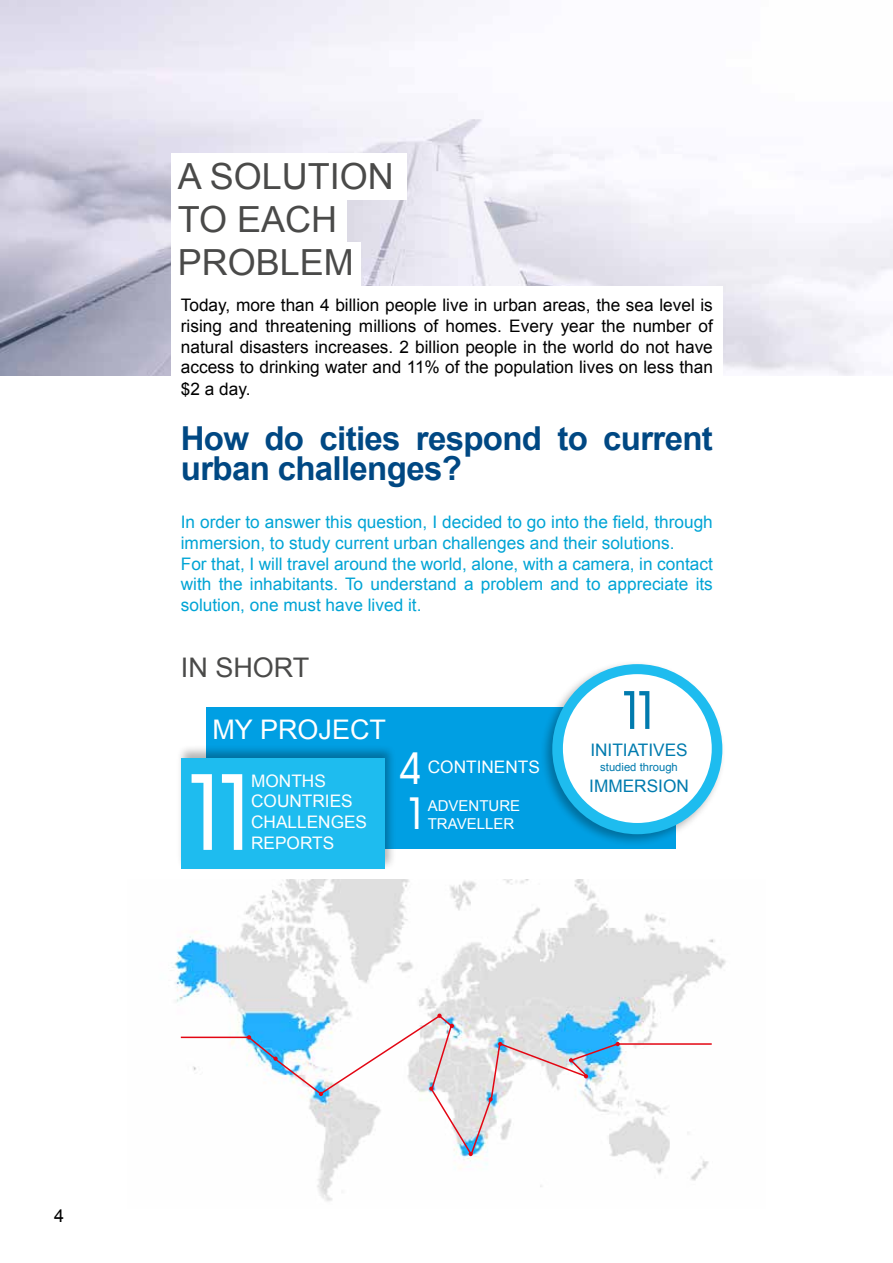
<style>
.page{position:relative;width:893px;height:1263px;background:#fff}
.page>*{position:absolute;margin:0;border:0;box-sizing:border-box;transform-origin:0 0}
.t1{font:108px "Forgotten Futurist Rg";color:#fff}
.t2{font:54px "Forgotten Futurist Rg";color:#007bae}
.t3{font:45px "Forgotten Futurist Rg";color:#fff}
.t4{font:36px/43.2px "Arial";color:#4a4a49}
.t5{font:700 33px/30px "Arial";letter-spacing:-.02em;color:#004883}
.t6{font:27px "Arial";color:#fff}
.t7{font:27px "Arial";color:#4a4a49}
.t8{font:18px "Arial";color:#000}
.t9{font:17.25px/20.7px "Arial";color:#00a4d5}
.t10{font:17.25px/20.9px "Arial";color:#000;text-align:justify}
.t11{font:17.25px/20.7px "Arial";color:#fff}
.t12{font:17.25px "Arial";color:#007bae}
.t13{font:15px/18px "Arial";color:#fff}
.t14{font:11.25px "Arial";color:#007bae}
</style>
<div class="page">
<img style="left:0;top:0;width:893px;height:376px">
<div style="left:171px;top:286px;width:552px;height:141px;background:#fff"></div>
<div style="left:206px;top:708px;width:470px;height:141px;background:#009fe3"></div>
<div style="left:176px;top:745px;width:221px;height:126px;background:#000;opacity:.3"></div>
<div style="left:181px;top:758px;width:204px;height:110px;background:#1ebcef"></div>
<div style="left:171px;top:153px;width:235px;height:46px;background:#fff"></div>
<div style="left:171px;top:197px;width:176px;height:47px;background:#fff"></div>
<div style="left:171px;top:243px;width:190px;height:46px;background:#fff"></div>
<div style="left:540px;top:661px;width:186px;height:185px;background:#000;opacity:.3"></div>
<div style="left:552px;top:664px;width:170px;height:170px;background:#1ebcef;border-radius:50%"></div>
<div style="left:563px;top:674px;width:149px;height:149px;background:#fff;border-radius:50%"></div>
<img style="left:172px;top:879px;width:554px;height:322px">
<hr style="left:181px;top:1036px;width:68px;height:2px;background:#e30613">
<hr style="left:618px;top:1043px;width:94px;height:2px;background:#e30613">
<svg style="left:247px;top:1013px;width:373px;height:143px"></svg>
<h3 class="t4" style="left:178px;top:155px;width:218px">A SOLUTION<br>TO EACH<br>PROBLEM</h3>
<p class="t10" style="left:181px;top:295px;width:534px">Today, more than 4 billion people live in urban areas, the sea level is rising and threatening millions of homes. Every year the number of natural disasters increases. 2 billion people in the world do not have access to drinking water and 11% of the population lives on less than $2 a day.</p>
<h3 class="t5" style="left:181px;top:425px;width:534px">How do cities respond to current urban challenges?</h3>
<p class="t9" style="left:181px;top:512px;width:534px">In order to answer this question, I decided to go into the field, through immersion, to study current urban challenges and their solutions.<br>For that, I will travel around the world, alone, with a camera, in contact with the inhabitants. To understand a problem and to appreciate its solution, one must have lived it.</p>
<h3 class="t7" style="left:181px;top:650px;width:130px">IN SHORT</h3>
<h3 class="t6" style="left:212px;top:711px;width:175px">MY PROJECT</h3>
<h1 class="t1" style="left:188px;top:747px;width:62px">11</h1>
<p class="t11" style="left:251px;top:770px;width:76px">MONTHS</p>
<p class="t11" style="left:251px;top:791px;width:117px">COUNTRIES<br>CHALLENGES<br>REPORTS</p>
<h3 class="t3" style="left:399px;top:741px;width:24px">4</h3>
<p class="t11" style="left:428px;top:756px;width:114px">CONTINENTS</p>
<h3 class="t3" style="left:408px;top:786px;width:14px">1</h3>
<p class="t13" style="left:428px;top:796px;width:94px">ADVENTURE<br>TRAVELLER</p>
<h2 class="t2" style="left:622px;top:677px;width:32px">11</h2>
<p class="t12" style="left:590px;top:738px;width:99px">INITIATIVES</p>
<p class="t14" style="left:600px;top:759px;width:79px">studied through</p>
<p class="t12" style="left:589px;top:774px;width:101px">IMMERSION</p>
<p class="t8" style="left:54px;top:1204px;width:12px">4</p>
</div>
